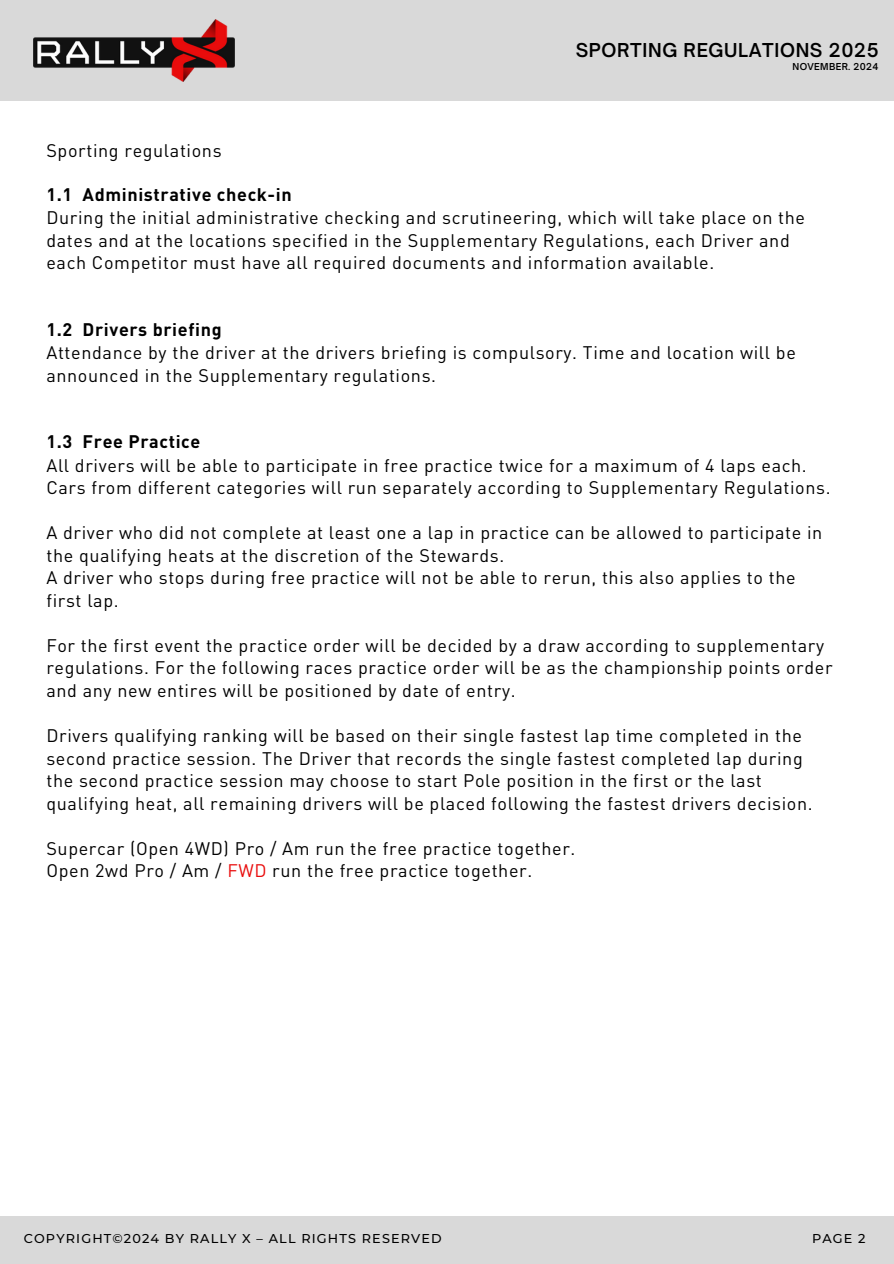
<style>
.page{position:relative;width:894px;height:1264px;background:#fff}
.page>*{position:absolute;margin:0;border:0;box-sizing:border-box;transform-origin:0 0}
.t1{font:600 18.3px "Open Sauce One";letter-spacing:.035em;color:#000}
.t2{font:18px/22.5px "DIN Pro";letter-spacing:.035em;color:#000}
.t3{font:500 12.75px "Montserrat";letter-spacing:.09em;color:#000}
.t4{font:600 9.15px "Open Sauce One";letter-spacing:.035em;color:#000}
.s1{font-weight:700}
.s2{color:#e90c0c}
</style>
<div class="page">
<div style="left:0;top:0;width:893px;height:101px;background:#d9d9d9"></div>
<div style="left:0;top:1216px;width:893px;height:47px;background:#d9d9d9"></div>
<img style="left:33px;top:19px;width:202px;height:62px">
<h2 class="t1" style="left:575px;top:38px;width:304px">SPORTING REGULATIONS 2025</h2>
<h2 class="t4" style="left:792px;top:61px;width:87px">NOVEMBER. 2024</h2>
<p class="t2" style="left:46px;top:139px;width:177px">Sporting regulations</p>
<h1 class="t2" style="left:46px;top:182px;width:760px"><span class="s1">1.1 Administrative check-in<br></span>During the initial administrative checking and scrutineering, which will take place on the dates and at the locations specified in the Supplementary Regulations, each Driver and each Competitor must have all required documents and information available.</h1>
<p class="t2" style="left:46px;top:317px;width:750px;line-height:23.1px"><span class="s1">1.2 Drivers briefing<br></span>Attendance by the driver at the drivers briefing is compulsory. Time and location will be announced in the Supplementary regulations.</p>
<h2 class="t2" style="left:46px;top:430px;width:785px;line-height:23.1px"><span class="s1">1.3 Free Practice<br></span>All drivers will be able to participate in free practice twice for a maximum of 4 laps each.<br>Cars from different categories will run separately according to Supplementary Regulations.</h2>
<h2 class="t2" style="left:46px;top:521px;width:777px">A driver who did not complete at least one a lap in practice can be allowed to participate in the qualifying heats at the discretion of the Stewards.<br>A driver who stops during free practice will not be able to rerun, this also applies to the first lap.</h2>
<h2 class="t2" style="left:46px;top:634px;width:787px">For the first event the practice order will be decided by a draw according to supplementary regulations. For the following races practice order will be as the championship points order and any new entires will be positioned by date of entry.</h2>
<h2 class="t2" style="left:46px;top:724px;width:767px">Drivers qualifying ranking will be based on their single fastest lap time completed in the second practice session. The Driver that records the single fastest completed lap during the second practice session may choose to start Pole position in the first or the last qualifying heat, all remaining drivers will be placed following the fastest drivers decision.</h2>
<h2 class="t2" style="left:46px;top:836px;width:530px">Supercar (Open 4WD) Pro / Am run the free practice together.<br>Open 2wd Pro / Am / <span class="s2">FWD</span> run the free practice together.</h2>
<h2 class="t3" style="left:24px;top:1230px;width:419px">COPYRIGHT©2024 BY RALLY X – ALL RIGHTS RESERVED</h2>
<h3 class="t3" style="left:811px;top:1230px;width:55px">PAGE 2</h3>
</div>
